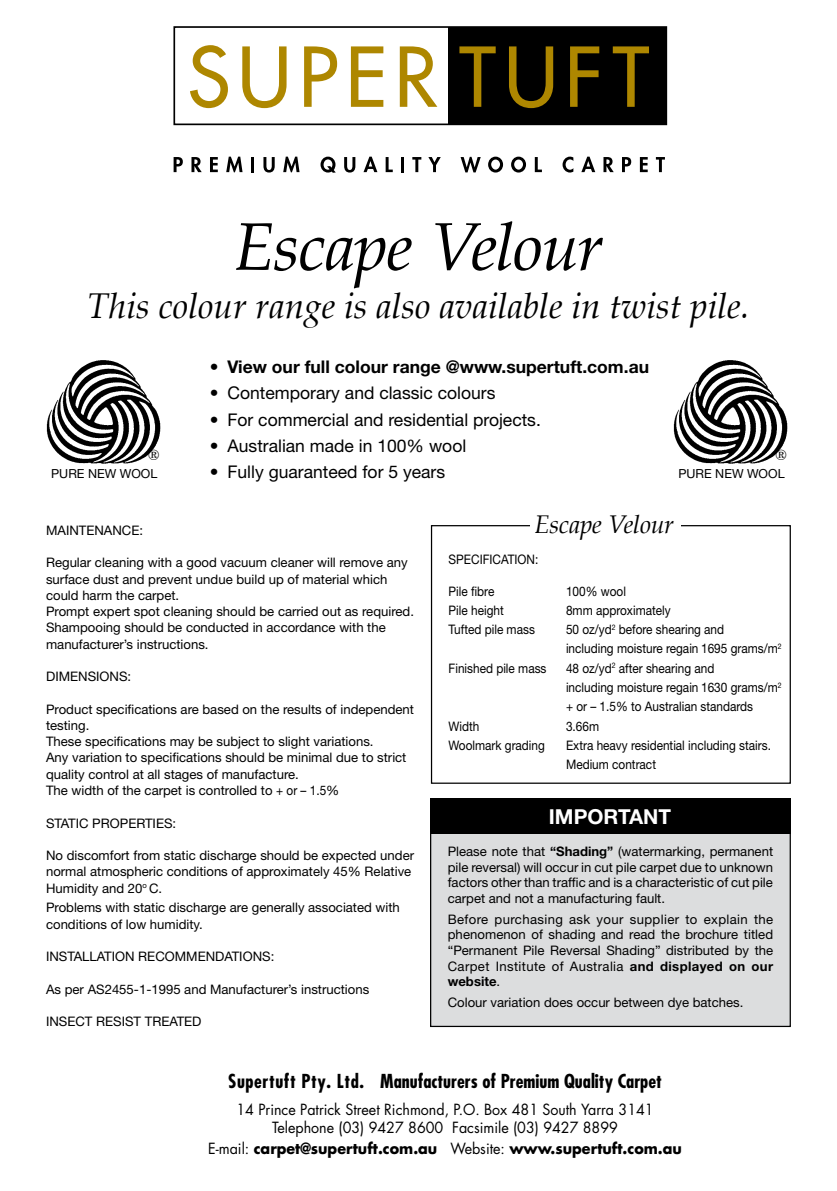
<style>
.page{position:relative;width:837px;height:1191px;background:#fff}
.page>*{position:absolute;margin:0;border:0;box-sizing:border-box;transform-origin:0 0}
.t1{font:italic 67.5px "Palatino";letter-spacing:-.025em;color:#000}
.t2{font:italic 35px "Palatino";color:#000}
.t3{font:italic 25px "Palatino";letter-spacing:-.015em;color:#000}
.t4{font:700 20.62px "Helvetica Neue LT";color:#fff}
.t5{font:700 condensed 18.75px "Futura";color:#000}
.t6{font:17.5px "Helvetica Neue LT";color:#000}
.t7{font:700 17.5px "Helvetica Neue LT";color:#000}
.t8{font:15px/18px "Futura";color:#000;text-align:center;scale:.95 1}
.t9{font:700 15px "Futura";color:#000;scale:.95 1}
.t10{font:15px "Times";color:#000}
.t11{font:13.12px/16.2px "Helvetica Neue LT";color:#000}
.t12{font:13.12px/19.2px "Helvetica Neue LT";color:#000;scale:.9 1}
.t13{font:12.5px "Helvetica Neue LT";color:#000}
.s1{font-weight:400}
.s2{font-weight:700}
</style>
<div class="page">
<div style="left:430px;top:798px;width:360px;height:228px;background:#dcddde"></div>
<div style="left:431px;top:525px;width:359px;height:259px;border:1px solid #000"></div>
<div style="left:430px;top:798px;width:360px;height:36px;background:#000"></div>
<img style="left:673px;top:360px;width:115px;height:104px">
<img style="left:46px;top:360px;width:115px;height:104px">
<div style="left:530px;top:503px;width:150px;height:43px;background:#fff"></div>
<div style="left:173px;top:26px;width:494px;height:99px;border:2px solid #000"></div>
<div style="left:447px;top:27px;width:219px;height:97px;background:#000"></div>
<svg style="left:190px;top:45px;width:38px;height:63px"></svg>
<svg style="left:242px;top:46px;width:44px;height:62px"></svg>
<svg style="left:304px;top:46px;width:33px;height:61px"></svg>
<svg style="left:351px;top:46px;width:32px;height:61px"></svg>
<svg style="left:399px;top:46px;width:38px;height:61px"></svg>
<svg style="left:459px;top:46px;width:36px;height:61px"></svg>
<svg style="left:509px;top:46px;width:44px;height:62px"></svg>
<svg style="left:570px;top:46px;width:29px;height:61px"></svg>
<svg style="left:612px;top:46px;width:36px;height:61px"></svg>
<svg style="left:173px;top:157px;width:10px;height:15px"></svg>
<svg style="left:191px;top:157px;width:11px;height:15px"></svg>
<svg style="left:210px;top:157px;width:8px;height:15px"></svg>
<svg style="left:226px;top:157px;width:16px;height:15px"></svg>
<hr style="left:251px;top:157px;width:3px;height:15px;background:#000">
<svg style="left:263px;top:157px;width:11px;height:15px"></svg>
<svg style="left:283px;top:157px;width:16px;height:15px"></svg>
<svg style="left:320px;top:157px;width:15px;height:16px"></svg>
<svg style="left:344px;top:157px;width:11px;height:15px"></svg>
<svg style="left:363px;top:157px;width:14px;height:15px"></svg>
<svg style="left:385px;top:157px;width:7px;height:15px"></svg>
<hr style="left:401px;top:157px;width:3px;height:15px;background:#000">
<svg style="left:412px;top:157px;width:9px;height:15px"></svg>
<svg style="left:428px;top:157px;width:12px;height:15px"></svg>
<svg style="left:460px;top:157px;width:20px;height:15px"></svg>
<svg style="left:488px;top:157px;width:15px;height:15px"></svg>
<svg style="left:511px;top:157px;width:15px;height:15px"></svg>
<svg style="left:534px;top:157px;width:7px;height:15px"></svg>
<svg style="left:562px;top:157px;width:11px;height:15px"></svg>
<svg style="left:581px;top:157px;width:14px;height:15px"></svg>
<svg style="left:603px;top:157px;width:10px;height:15px"></svg>
<svg style="left:622px;top:157px;width:9px;height:15px"></svg>
<svg style="left:639px;top:157px;width:8px;height:15px"></svg>
<svg style="left:655px;top:157px;width:9px;height:15px"></svg>
<h1 class="t1" style="left:233px;top:193px;width:371px">Escape Velour</h1>
<h2 class="t2" style="left:87px;top:278px;width:663px">This colour range is also available in twist pile.</h2>
<h3 class="t7" style="left:210px;top:356px;width:440px"><span class="s1">•</span> View our full colour range @www.supertuft.com.au</h3>
<h3 class="t6" style="left:210px;top:383px;width:287px">• Contemporary and classic colours</h3>
<h3 class="t6" style="left:210px;top:409px;width:332px">• For commercial and residential projects.</h3>
<h3 class="t6" style="left:210px;top:435px;width:258px">• Australian made in 100% wool</h3>
<h3 class="t6" style="left:210px;top:461px;width:237px">• Fully guaranteed for 5 years</h3>
<p class="t10" style="left:148px;top:445px;width:13px">®</p>
<p class="t10" style="left:775px;top:445px;width:13px">®</p>
<p class="t13" style="left:51px;top:466px;width:108px">PURE NEW WOOL</p>
<p class="t13" style="left:678px;top:466px;width:108px">PURE NEW WOOL</p>
<p class="t11" style="left:46px;top:522px;width:98px">MAINTENANCE:</p>
<p class="t11" style="left:46px;top:554px;width:369px">Regular cleaning with a good vacuum cleaner will remove any surface dust and prevent undue build up of material which could harm the carpet.<br>Prompt expert spot cleaning should be carried out as required.<br>Shampooing should be conducted in accordance with the manufacturer’s instructions.</p>
<p class="t11" style="left:46px;top:668px;width:87px">DIMENSIONS:</p>
<p class="t11" style="left:46px;top:700px;width:369px">Product specifications are based on the results of independent testing.<br>These specifications may be subject to slight variations.<br>Any variation to specifications should be minimal due to strict quality control at all stages of manufacture.<br>The width of the carpet is controlled to + or – 1.5%</p>
<p class="t11" style="left:46px;top:814px;width:132px">STATIC PROPERTIES:</p>
<p class="t11" style="left:46px;top:847px;width:369px">No discomfort from static discharge should be expected under normal atmospheric conditions of approximately 45% Relative<br>Humidity and 20<sup>o</sup> C.</p>
<p class="t11" style="left:46px;top:899px;width:355px">Problems with static discharge are generally associated with conditions of low humidity.</p>
<p class="t11" style="left:46px;top:948px;width:230px">INSTALLATION RECOMMENDATIONS:</p>
<p class="t11" style="left:46px;top:980px;width:324px">As per AS2455-1-1995 and Manufacturer’s instructions</p>
<p class="t11" style="left:46px;top:1013px;width:157px">INSECT RESIST TREATED</p>
<h3 class="t3" style="left:534px;top:505px;width:141px">Escape Velour</h3>
<p class="t12" style="left:448px;top:549px;width:101px">SPECIFICATION:</p>
<p class="t12" style="left:448px;top:581px;width:52px">Pile fibre</p>
<p class="t12" style="left:566px;top:581px;width:68px">100% wool</p>
<p class="t12" style="left:448px;top:600px;width:63px">Pile height</p>
<p class="t12" style="left:566px;top:600px;width:118px">8mm approximately</p>
<p class="t12" style="left:448px;top:619px;width:97px">Tufted pile mass</p>
<p class="t12" style="left:566px;top:619px;width:241px">50 oz/yd<sup>2</sup> before shearing and<br>including moisture regain 1695 grams/m<sup>2</sup></p>
<p class="t12" style="left:448px;top:658px;width:110px">Finished pile mass</p>
<p class="t12" style="left:566px;top:658px;width:241px">48 oz/yd<sup>2</sup> after shearing and<br>including moisture regain 1630 grams/m<sup>2 </sup>+ or – 1.5% to Australian standards</p>
<p class="t12" style="left:448px;top:716px;width:36px">Width</p>
<p class="t12" style="left:566px;top:716px;width:38px">3.66m</p>
<p class="t12" style="left:448px;top:735px;width:108px">Woolmark grading</p>
<p class="t12" style="left:566px;top:735px;width:229px">Extra heavy residential including stairs.<br>Medium contract</p>
<h3 class="t4" style="left:548px;top:804px;width:124px">IMPORTANT</h3>
<p class="t11" style="left:447px;top:843px;width:327px;line-height:15.6px;text-align:justify">Please note that <span class="s2">“Shading”</span> (watermarking, permanent pile reversal) will occur in cut pile carpet due to unknown factors other than traffic and is a characteristic of cut pile carpet and not a manufacturing fault.</p>
<p class="t11" style="left:447px;top:911px;width:327px;line-height:15.6px;text-align:justify">Before purchasing ask your supplier to explain the phenomenon of shading and read the brochure titled “Permanent Pile Reversal Shading” distributed by the Carpet Institute of Australia <span class="s2">and displayed on our website</span>.</p>
<p class="t11" style="left:447px;top:994px;width:297px">Colour variation does occur between dye batches.</p>
<h3 class="t5" style="left:228px;top:1068px;width:435px">Supertuft Pty. Ltd. Manufacturers of Premium Quality Carpet</h3>
<p class="t8" style="left:236px;top:1100px;width:440px">14 Prince Patrick Street Richmond, P.O. Box 481 South Yarra 3141<br>Telephone (03) 9427 8600 Facsimile (03) 9427 8899</p>
<p class="t9" style="left:208px;top:1138px;width:500px"><span class="s1">E-mail:</span> carpet@supertuft.com.au <span class="s1">Website:</span> www.supertuft.com.au</p>
</div>
